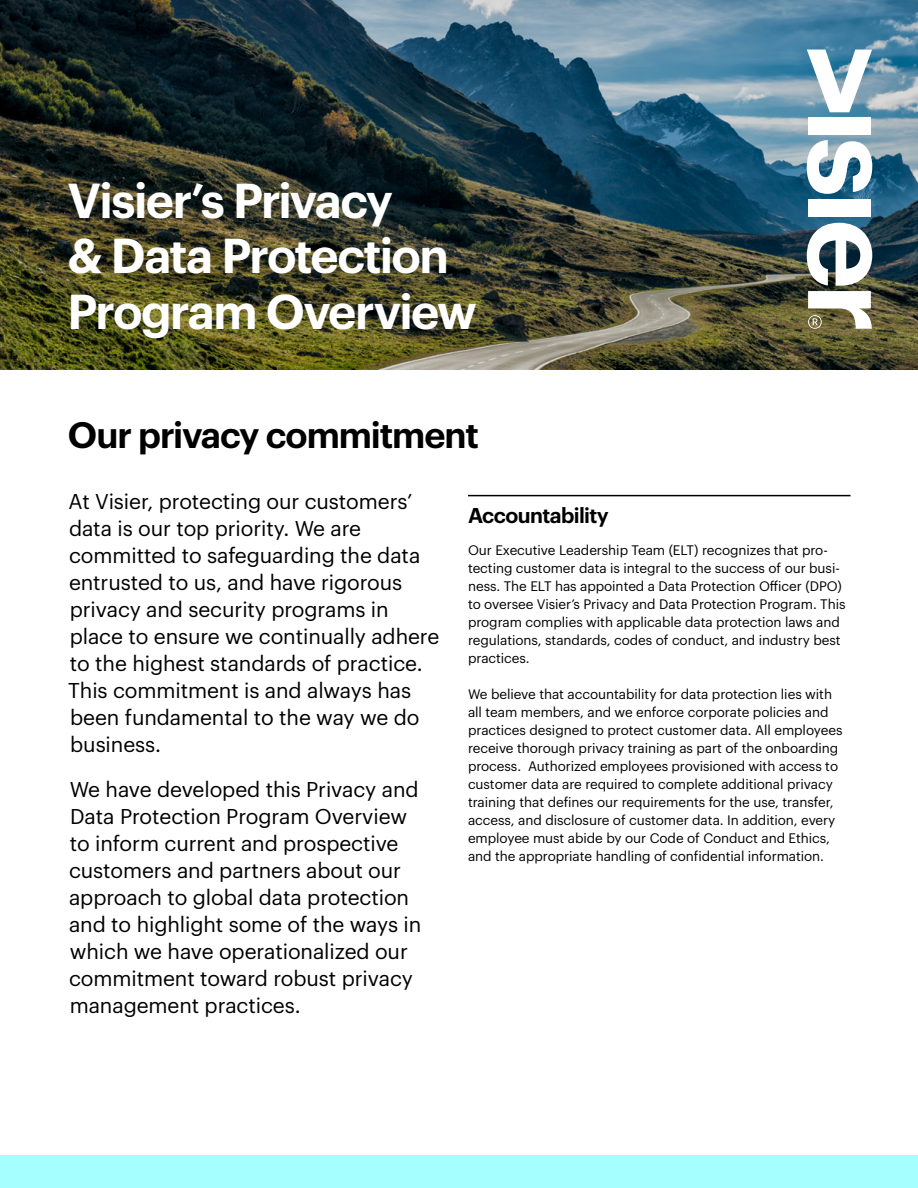
<style>
.page{position:relative;width:918px;height:1188px;background:#fff}
.page>*{position:absolute;margin:0;border:0;box-sizing:border-box;transform-origin:0 0}
.t1{font:600 48px/55.5px "Graphik";letter-spacing:-.035em;color:#fff}
.t2{font:600 36px "Graphik";letter-spacing:-.03em;color:#000}
.t3{font:21px/27px "Graphik";letter-spacing:-.005em;color:#000}
.t4{font:600 21px "Graphik";letter-spacing:-.03em;color:#000}
.t5{font:13.5px/18px "Graphik";letter-spacing:-.005em;color:#000}
</style>
<div class="page">
<hr style="left:468px;top:495px;width:382px;height:1px;background:#000">
<img style="left:0;top:0;width:918px;height:369px">
<svg style="left:807px;top:50px;width:65px;height:62px"></svg>
<div style="left:808px;top:117px;width:63px;height:18px;background:#fff"></div>
<svg style="left:807px;top:140px;width:65px;height:54px"></svg>
<div style="left:808px;top:199px;width:63px;height:18px;background:#fff"></div>
<img style="left:807px;top:223px;width:65px;height:106px">
<div style="left:0;top:1155px;width:918px;height:33px;background:#a6ffff"></div>
<h1 class="t1" style="left:68px;top:168px;width:411px">Visier’s Privacy<br>&amp; Data Protection<br>Program Overview</h1>
<h2 class="t2" style="left:68px;top:407px;width:412px">Our privacy commitment</h2>
<p class="t3" style="left:68px;top:486px;width:373px">At Visier, protecting our customers’ data is our top priority. We are committed to safeguarding the data entrusted to us, and have rigorous privacy and security programs in place to ensure we continually adhere to the highest standards of practice.<br>This commitment is and always has been fundamental to the way we do business.</p>
<p class="t3" style="left:69px;top:774px;width:354px">We have developed this Privacy and Data Protection Program Overview to inform current and prospective customers and partners about our approach to global data protection and to highlight some of the ways in which we have operationalized our commitment toward robust privacy management practices.</p>
<h3 class="t4" style="left:468px;top:500px;width:142px">Accountability</h3>
<p class="t5" style="left:468px;top:540px;width:379px">Our Executive Leadership Team (ELT) recognizes that pro&shy;tecting customer data is integral to the success of our busi&shy;ness. The ELT has appointed a Data Protection Officer (DPO) to oversee Visier’s Privacy and Data Protection Program. This program complies with applicable data protection laws and regulations, standards, codes of conduct, and industry best practices.</p>
<p class="t5" style="left:468px;top:684px;width:376px">We believe that accountability for data protection lies with all team members, and we enforce corporate policies and practices designed to protect customer data. All employees receive thorough privacy training as part of the onboarding process. Authorized employees provisioned with access to customer data are required to complete additional privacy training that defines our requirements for the use, transfer, access, and disclosure of customer data. In addition, every employee must abide by our Code of Conduct and Ethics, and the appropriate handling of confidential information.</p>
</div>
